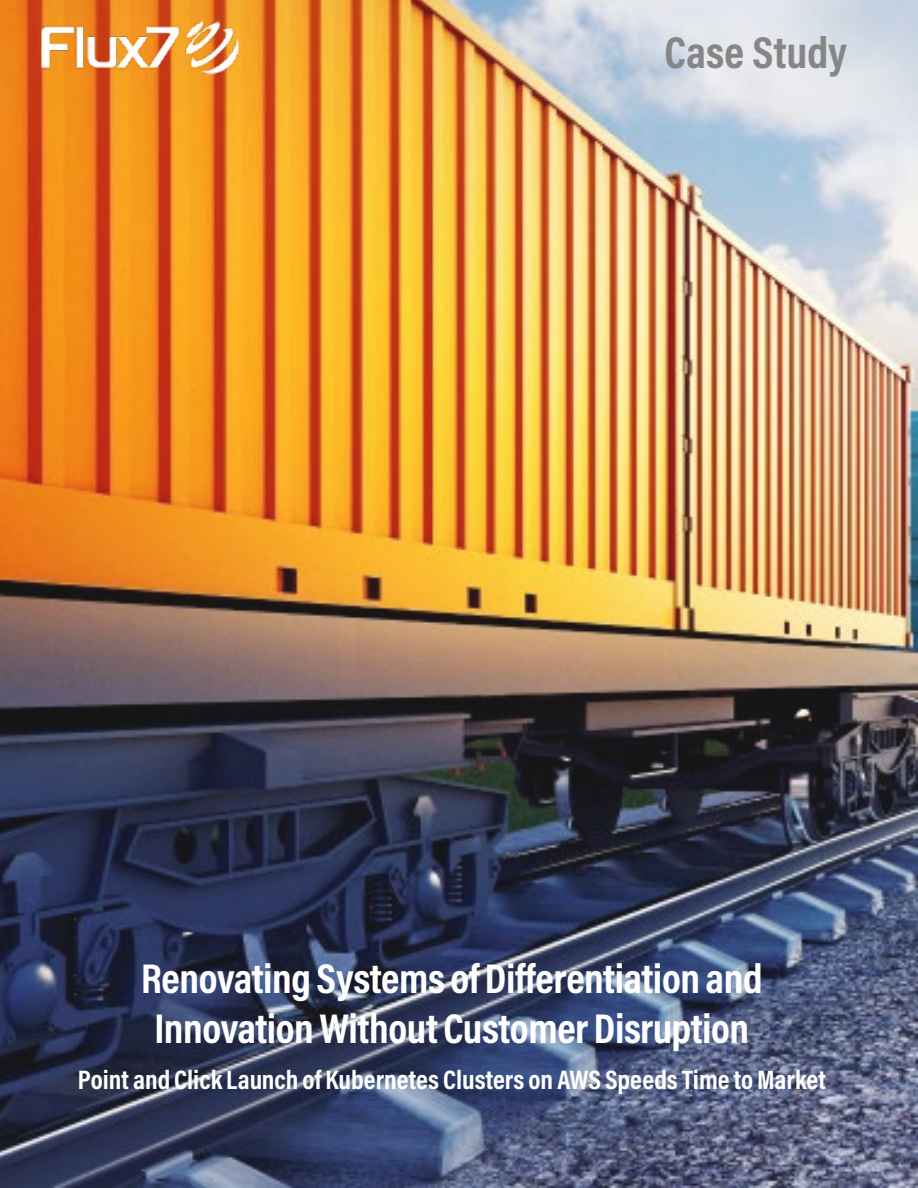
<style>
.page{position:relative;width:918px;height:1188px;background:#fff}
.page>*{position:absolute;margin:0;border:0;box-sizing:border-box;transform-origin:0 0}
.t1{font:54px "Acumin Pro Cond";color:#fff}
.t2{font:700 45px "Acumin Pro Cond";color:#868686}
.t3{font:700 42px/50.4px "Acumin Pro Cond";letter-spacing:-.01em;color:#fff;text-align:center}
.t4{font:36px "Acumin Pro Cond";color:#fff}
.t5{font:700 27px "Acumin Pro Cond";color:#fff}
</style>
<div class="page">
<img style="left:0;top:0;width:918px;height:1188px">
<img style="left:16px;top:0;width:245px;height:94px">
<p class="t2" style="left:665px;top:23px;width:184px">Case Study</p>
<p class="t3" style="left:141px;top:952px;width:623px">Renovating Systems of Differentiation and<br>Innovation Without Customer Disruption</p>
<p class="t5" style="left:78px;top:1062px;width:750px">Point and Click Launch of Kubernetes Clusters on AWS Speeds Time to Market</p>
<p class="t1" style="left:154px;top:982px;width:625px">Optimized Code Delivery Pipelines</p>
<p class="t4" style="left:272px;top:1043px;width:389px">Accelerate Innovation and Code</p>
</div>
